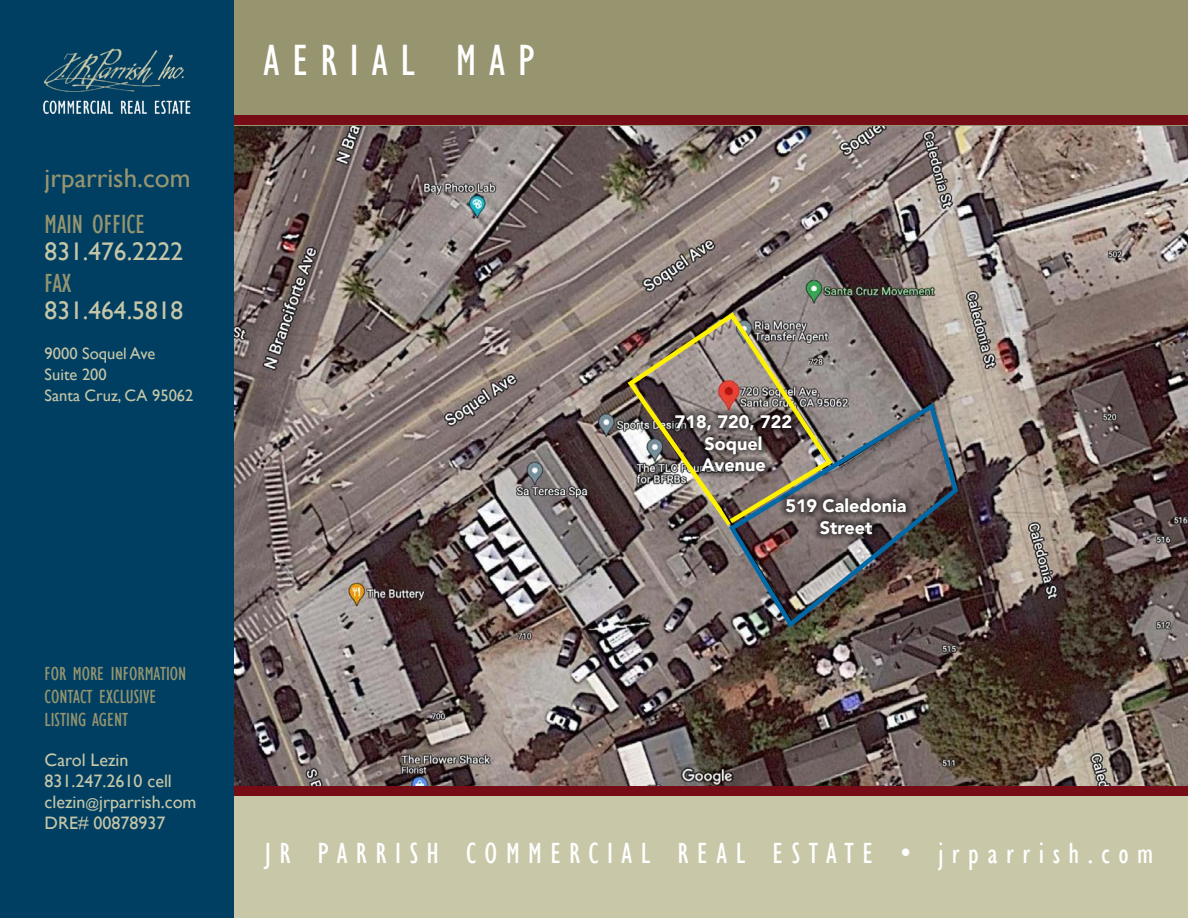
<style>
.page{position:relative;width:1188px;height:918px;background:#fff}
.page>*{position:absolute;margin:0;border:0;box-sizing:border-box;transform-origin:0 0}
.t1{font:condensed 45px "Gill Sans";letter-spacing:.285em;color:#fff}
.t2{font:condensed 30px "Gill Sans";letter-spacing:.285em;color:#fff}
.t3{font:27px "Gill Sans";color:#96956f}
.t4{font:condensed 27px "Gill Sans";color:#96956f}
.t5{font:25.5px "Gill Sans";color:#c7c7a8}
.t6{font:condensed 19.5px/23.4px "Gill Sans";color:#96956f}
.t7{font:18px/21px "Gill Sans";color:#c7c7a8}
.t8{font:900 18px/21.6px "Avenir";color:#fff;text-align:center}
.t9{font:16.5px/21px "Gill Sans";color:#c7c7a8}
.s1{font-size:13.5px}
</style>
<div class="page">
<img style="left:233px;top:125px;width:955px;height:661px">
<div style="left:0;top:791px;width:1188px;height:127px;background:#c8c7a8"></div>
<div style="left:159px;top:786px;width:1029px;height:10px;background:#760c16"></div>
<div style="left:186px;top:0;width:1002px;height:125px;background:#97956f"></div>
<div style="left:158px;top:115px;width:1030px;height:10px;background:#760c16"></div>
<div style="left:0;top:0;width:233px;height:918px;background:#003f62"></div>
<img style="left:43px;top:48px;width:148px;height:66px">
<img style="left:624px;top:309px;width:212px;height:220px">
<img style="left:726px;top:400px;width:235px;height:231px">
<svg style="left:669px;top:409px;width:128px;height:69px;background:#5c524c"></svg>
<svg style="left:779px;top:492px;width:134px;height:49px;background:#5a5253"></svg>
<h3 class="t3" style="left:45px;top:162px;width:148px">jrparrish.com</h3>
<h3 class="t4" style="left:45px;top:209px;width:102px">MAIN OFFICE</h3>
<h3 class="t5" style="left:45px;top:236px;width:140px">831.476.2222</h3>
<h3 class="t4" style="left:45px;top:267px;width:28px">FAX</h3>
<h3 class="t5" style="left:45px;top:295px;width:140px">831.464.5818</h3>
<p class="t9" style="left:45px;top:342px;width:150px">9000 Soquel Ave<br>Suite 200<br>Santa Cruz, CA 95062</p>
<p class="t6" style="left:45px;top:662px;width:143px">FOR MORE INFORMATION<br>CONTACT EXCLUSIVE<br>LISTING AGENT</p>
<p class="t7" style="left:45px;top:749px;width:153px">Carol Lezin<br>831.247.2610 cell clezin<span class="s1">@</span>jrparrish.com<br>DRE# 00878937</p>
<h1 class="t1" style="left:264px;top:33px;width:273px">AERIAL MAP</h1>
<p class="t8" style="left:675px;top:411px;width:119px">718, 720, 722<br>Soquel<br>Avenue</p>
<p class="t8" style="left:785px;top:495px;width:123px">519 Caledonia<br>Street</p>
<h2 class="t2" style="left:265px;top:835px;width:890px">JR PARRISH COMMERCIAL REAL ESTATE • jrparrish.com</h2>
</div>
